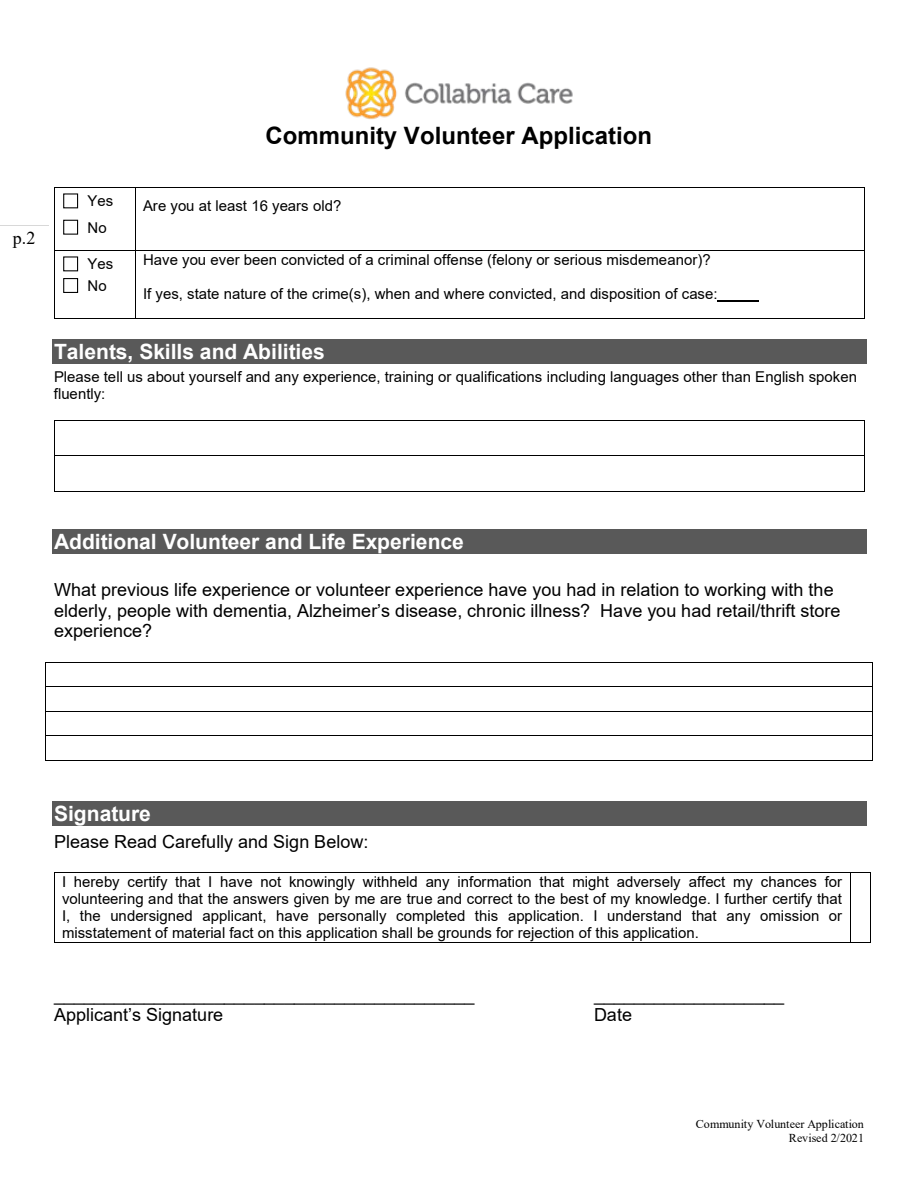
<style>
.page{position:relative;width:918px;height:1188px;background:#fff}
.page>*{position:absolute;margin:0;border:0;box-sizing:border-box;transform-origin:0 0}
.t1{font:700 24px "Arial";color:#000}
.t2{font:700 21px "Arial";color:#fff}
.t3{font:18px/20.7px "Arial";color:#000}
.t4{font:18px "Times New Roman";color:#000}
.t5{font:15px/17.2px "Arial";color:#000}
.t6{font:12px/13.8px "Times New Roman";color:#000;text-align:right}
</style>
<div class="page">
<img style="left:345px;top:67px;width:228px;height:53px">
<hr style="left:0;top:225px;width:49px;height:1px;background:#d8d8d8">
<div style="left:63px;top:193px;width:15px;height:15px;border:1px solid #000"></div>
<div style="left:63px;top:220px;width:15px;height:15px;border:1px solid #000"></div>
<hr style="left:54px;top:187px;width:81px;height:1px;background:#000">
<hr style="left:135px;top:187px;width:729px;height:1px;background:#000">
<hr style="left:54px;top:188px;width:1px;height:62px;background:#000">
<hr style="left:135px;top:188px;width:1px;height:62px;background:#000">
<hr style="left:864px;top:188px;width:1px;height:62px;background:#000">
<div style="left:63px;top:256px;width:15px;height:15px;border:1px solid #000"></div>
<div style="left:63px;top:278px;width:15px;height:15px;border:1px solid #000"></div>
<hr style="left:718px;top:301px;width:41px;height:1px;background:#000">
<hr style="left:54px;top:250px;width:81px;height:1px;background:#000">
<hr style="left:135px;top:250px;width:729px;height:1px;background:#000">
<hr style="left:54px;top:251px;width:1px;height:67px;background:#000">
<hr style="left:54px;top:318px;width:81px;height:1px;background:#000">
<hr style="left:135px;top:251px;width:1px;height:67px;background:#000">
<hr style="left:135px;top:318px;width:729px;height:1px;background:#000">
<hr style="left:864px;top:251px;width:1px;height:67px;background:#000">
<div style="left:52px;top:340px;width:814px;height:24px;background:#595959"></div>
<hr style="left:54px;top:420px;width:810px;height:1px;background:#000">
<hr style="left:54px;top:421px;width:1px;height:34px;background:#000">
<hr style="left:864px;top:421px;width:1px;height:34px;background:#000">
<hr style="left:54px;top:455px;width:810px;height:1px;background:#000">
<hr style="left:54px;top:456px;width:1px;height:35px;background:#000">
<hr style="left:54px;top:491px;width:810px;height:1px;background:#000">
<hr style="left:864px;top:456px;width:1px;height:35px;background:#000">
<div style="left:52px;top:530px;width:814px;height:24px;background:#595959"></div>
<hr style="left:46px;top:662px;width:826px;height:1px;background:#000">
<hr style="left:46px;top:686px;width:826px;height:1px;background:#000">
<hr style="left:46px;top:711px;width:826px;height:1px;background:#000">
<hr style="left:46px;top:735px;width:826px;height:1px;background:#000">
<hr style="left:46px;top:760px;width:826px;height:1px;background:#000">
<svg style="left:45px;top:662px;width:1px;height:99px"></svg>
<svg style="left:872px;top:662px;width:1px;height:99px"></svg>
<div style="left:52px;top:802px;width:814px;height:24px;background:#595959"></div>
<hr style="left:54px;top:872px;width:796px;height:1px;background:#000">
<svg style="left:850px;top:872px;width:21px;height:1px"></svg>
<hr style="left:54px;top:873px;width:1px;height:69px;background:#000">
<hr style="left:54px;top:942px;width:796px;height:1px;background:#000">
<hr style="left:850px;top:873px;width:1px;height:69px;background:#000">
<hr style="left:870px;top:873px;width:1px;height:69px;background:#000">
<svg style="left:850px;top:942px;width:21px;height:1px"></svg>
<p class="t4" style="left:13px;top:225px;width:24px">p.2</p>
<h1 class="t1" style="left:266px;top:119px;width:388px">Community Volunteer Application</h1>
<p class="t5" style="left:88px;top:188px;width:27px;line-height:26.2px">Yes<br>No</p>
<p class="t5" style="left:143px;top:197px;width:200px">Are you at least 16 years old?</p>
<p class="t5" style="left:88px;top:253px;width:27px;line-height:21.6px">Yes<br>No</p>
<p class="t5" style="left:143px;top:251px;width:569px">Have you ever been convicted of a criminal offense (felony or serious misdemeanor)?</p>
<p class="t5" style="left:143px;top:285px;width:576px">If yes, state nature of the crime(s), when and where convicted, and disposition of case:</p>
<h2 class="t2" style="left:54px;top:337px;width:272px">Talents, Skills and Abilities</h2>
<p class="t5" style="left:54px;top:368px;width:804px">Please tell us about yourself and any experience, training or qualifications including languages other than English spoken fluently:</p>
<h2 class="t2" style="left:54px;top:527px;width:411px">Additional Volunteer and Life Experience</h2>
<p class="t3" style="left:54px;top:579px;width:788px">What previous life experience or volunteer experience have you had in relation to working with the elderly, people with dementia, Alzheimer’s disease, chronic illness? Have you had retail/thrift store experience?</p>
<h2 class="t2" style="left:54px;top:799px;width:99px">Signature</h2>
<p class="t3" style="left:54px;top:831px;width:316px">Please Read Carefully and Sign Below:</p>
<p class="t5" style="left:62px;top:873px;width:782px;text-align:justify">I hereby certify that I have not knowingly withheld any information that might adversely affect my chances for volunteering and that the answers given by me are true and correct to the best of my knowledge. I further certify that I, the undersigned applicant, have personally completed this application. I understand that any omission or misstatement of material fact on this application shall be grounds for rejection of this application.</p>
<p class="t3" style="left:54px;top:984px;width:422px">__________________________________________</p>
<p class="t3" style="left:594px;top:984px;width:192px">___________________</p>
<p class="t3" style="left:54px;top:1005px;width:171px">Applicant’s Signature</p>
<p class="t3" style="left:594px;top:1005px;width:40px">Date</p>
<p class="t6" style="left:696px;top:1117px;width:170px">Community Volunteer Application<br>Revised 2/2021</p>
</div>
